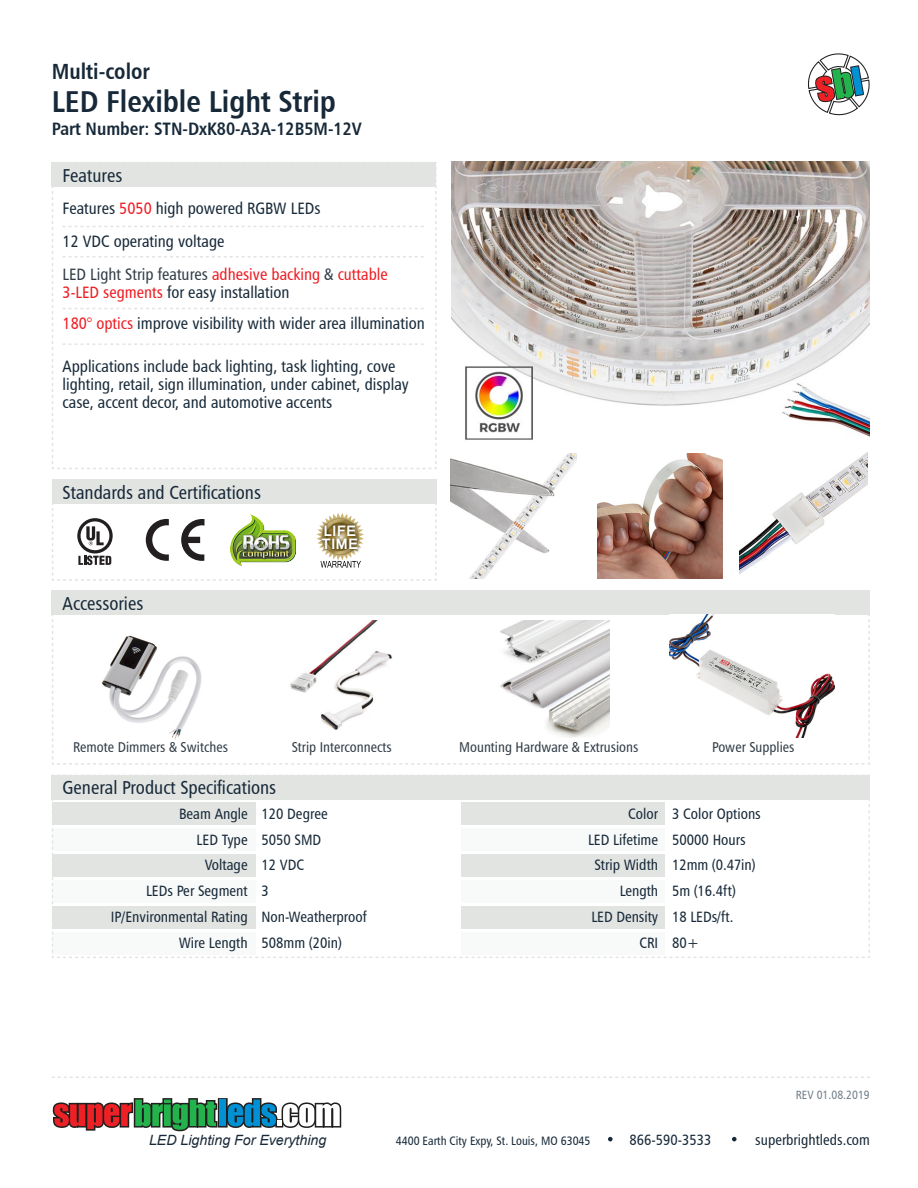
<style>
.page{position:relative;width:918px;height:1188px;background:#fff}
.page>*{position:absolute;margin:0;border:0;box-sizing:border-box;transform-origin:0 0}
.t1{font:30.3px "Humanist 777 BT Bold Condensed B";color:#172938}
.t2{font:21.9px "Humanist 777 BT Bold Condensed B";color:#172938}
.t3{font:18.75px "Humanist 777 BT Roman Condensed B";color:#172938}
.t4{font:18px "Humanist 777 BT Bold Condensed B";color:#172938}
.t5{font:16.5px/18px "Humanist 777 BT Roman Condensed B";color:#172938}
.t6{font:16.5px "Humanist 777 BT Roman Condensed B";color:#ee1d23}
.t7{font:700 16.35px/13.6px "Latha";color:#fff}
.t8{font:15px "Humanist 777 BT Roman Condensed B";color:#172938}
.t9{font:14.85px "Humanist 777 BT Roman Condensed B";color:#172938}
.t10{font:14.25px "Humanist 777 BT Roman Condensed B";color:#323d47}
.t11{font:italic 14.1px "Arial";color:#172938}
.t12{font:12.15px "Humanist 777 BT Roman Condensed B";color:#172938}
.t13{font:12px "Humanist 777 BT Roman Condensed B";color:#727f8a}
.s1{color:#ee1d23}
.s2{color:#323d47}
</style>
<div class="page">
<img style="left:451px;top:162px;width:419px;height:278px">
<svg style="left:52px;top:1098px;width:290px;height:34px"></svg>
<svg style="left:808px;top:53px;width:62px;height:63px"></svg>
<svg style="left:52px;top:1077px;width:818px;height:1px"></svg>
<svg style="left:51px;top:162px;width:386px;height:307px"></svg>
<div style="left:52px;top:162px;width:384px;height:25px;background:#e2e4e2"></div>
<svg style="left:608px;top:1137px;width:5px;height:4px"></svg>
<svg style="left:732px;top:1137px;width:5px;height:4px"></svg>
<svg style="left:51px;top:774px;width:819px;height:184px"></svg>
<div style="left:52px;top:775px;width:818px;height:25px;background:#e2e4e2"></div>
<svg style="left:51px;top:590px;width:819px;height:175px"></svg>
<img style="left:283px;top:620px;width:117px;height:118px">
<img style="left:493px;top:620px;width:117px;height:118px">
<img style="left:669px;top:615px;width:165px;height:123px">
<img style="left:451px;top:453px;width:125px;height:126px">
<img style="left:597px;top:453px;width:126px;height:126px">
<img style="left:739px;top:452px;width:129px;height:123px">
<img style="left:91px;top:623px;width:121px;height:118px">
<svg style="left:52px;top:479px;width:385px;height:102px"></svg>
<img style="left:317px;top:518px;width:47px;height:44px">
<p class="t2" style="left:52px;top:58px;width:99px">Multi-color</p>
<p class="t1" style="left:52px;top:83px;width:286px">LED Flexible Light Strip</p>
<p class="t4" style="left:52px;top:117px;width:312px">Part Number: STN-DxK80-A3A-12B5M-12V</p>
<p class="t3" style="left:63px;top:164px;width:61px">Features</p>
<p class="t5" style="left:63px;top:198px;width:260px">Features <span class="s1">5050</span> high powered RGBW LEDs</p>
<p class="t5" style="left:63px;top:232px;width:164px">12 VDC operating voltage</p>
<p class="t6" style="left:63px;top:264px;width:327px"><span class="s2">LED Light Strip features</span> adhesive backing <span class="s2">&amp;</span> cuttable</p>
<p class="t5" style="left:63px;top:283px;width:228px"><span class="s1">3-LED segments</span> for easy installation</p>
<p class="t5" style="left:63px;top:314px;width:364px"><span class="s1">180° optics</span> improve visibility with wider area illumination</p>
<p class="t5" style="left:63px;top:357px;width:348px">Applications include back lighting, task lighting, cove lighting, retail, sign illumination, under cabinet, display case, accent decor, and automotive accents</p>
<p class="t3" style="left:63px;top:481px;width:200px">Standards and Certifications</p>
<p class="t3" style="left:63px;top:592px;width:82px">Accessories</p>
<p class="t7" style="left:322px;top:524px;width:38px">LIFE<br>TIME</p>
<p class="t10" style="left:73px;top:738px;width:156px">Remote Dimmers &amp; Switches</p>
<p class="t10" style="left:292px;top:738px;width:102px">Strip Interconnects</p>
<p class="t10" style="left:459px;top:738px;width:181px">Mounting Hardware &amp; Extrusions</p>
<p class="t10" style="left:712px;top:738px;width:84px">Power Supplies</p>
<p class="t3" style="left:63px;top:776px;width:215px">General Product Specifications</p>
<p class="t8" style="left:179px;top:804px;width:70px">Beam Angle</p>
<p class="t8" style="left:197px;top:830px;width:53px">LED Type</p>
<p class="t8" style="left:205px;top:856px;width:44px">Voltage</p>
<p class="t8" style="left:146px;top:882px;width:103px">LEDs Per Segment</p>
<p class="t8" style="left:111px;top:908px;width:138px">IP/Environmental Rating</p>
<p class="t8" style="left:179px;top:934px;width:70px">Wire Length</p>
<p class="t8" style="left:261px;top:804px;width:68px">120 Degree</p>
<p class="t8" style="left:261px;top:830px;width:62px">5050 SMD</p>
<p class="t8" style="left:261px;top:856px;width:44px">12 VDC</p>
<p class="t8" style="left:261px;top:882px;width:9px">3</p>
<p class="t8" style="left:261px;top:908px;width:107px">Non-Weatherproof</p>
<p class="t8" style="left:261px;top:934px;width:82px">508mm (20in)</p>
<p class="t8" style="left:628px;top:804px;width:31px">Color</p>
<p class="t8" style="left:588px;top:830px;width:72px">LED Lifetime</p>
<p class="t8" style="left:594px;top:856px;width:65px">Strip Width</p>
<p class="t8" style="left:620px;top:882px;width:40px">Length</p>
<p class="t8" style="left:591px;top:908px;width:68px">LED Density</p>
<p class="t8" style="left:639px;top:934px;width:20px">CRI</p>
<p class="t8" style="left:672px;top:804px;width:90px">3 Color Options</p>
<p class="t8" style="left:672px;top:830px;width:75px">50000 Hours</p>
<p class="t8" style="left:672px;top:856px;width:85px">12mm (0.47in)</p>
<p class="t8" style="left:672px;top:882px;width:65px">5m (16.4ft)</p>
<p class="t8" style="left:672px;top:908px;width:63px">18 LEDs/ft.</p>
<p class="t8" style="left:672px;top:934px;width:29px">80+</p>
<p class="t11" style="left:149px;top:1131px;width:179px">LED Lighting For Everything</p>
<p class="t13" style="left:796px;top:1087px;width:75px">REV 01.08.2019</p>
<p class="t12" style="left:396px;top:1133px;width:196px">4400 Earth City Expy, St. Louis, MO 63045</p>
<p class="t9" style="left:630px;top:1130px;width:83px">866-590-3533</p>
<p class="t9" style="left:755px;top:1130px;width:116px">superbrightleds.com</p>
</div>
